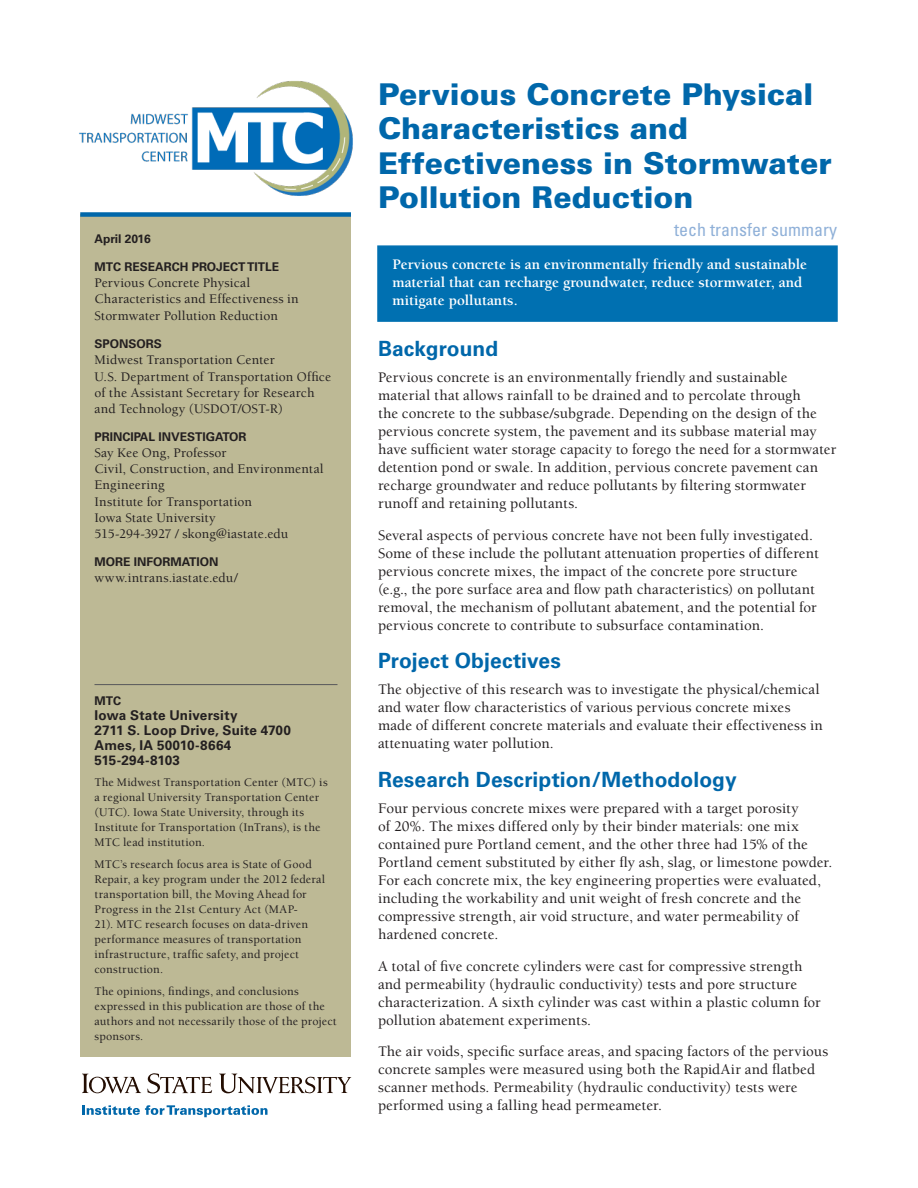
<style>
.page{position:relative;width:918px;height:1188px;background:#fff}
.page>*{position:absolute;margin:0;border:0;box-sizing:border-box;transform-origin:0 0}
.Headline{font:900 30px/34.5px "Univers";color:#0067aa}
.Heading_2{font:700 21px "Univers";letter-spacing:.005em;color:#0067aa}
.t1{font:condensed 18px "Univers";color:#8fb0d8}
.body{font:500 15px/18px "Berkeley Std";letter-spacing:.005em;color:#231f20}
.t2{font:700 15px/18px "Berkeley";color:#fff}
.info{font:500 13.5px/16.2px "Berkeley Std";letter-spacing:.01em;color:#231f20}
.address{font:700 13.5px "Univers";letter-spacing:.015em;color:#231f20}
.address-2{font:700 13.5px "Univers";letter-spacing:-.01em;color:#231f20}
.info-2{font:500 12px/15px "Berkeley Std";letter-spacing:.015em;color:#231f20}
.label{font:700 12px "Univers";color:#231f20}
.date{font:700 12px "Univers";color:#231f20}
</style>
<div class="page">
<div style="left:80px;top:214px;width:271px;height:843px;background:#bdb995"></div>
<img style="left:79px;top:81px;width:274px;height:115px">
<svg style="left:82px;top:1074px;width:59px;height:19px"></svg>
<svg style="left:147px;top:1073px;width:65px;height:21px"></svg>
<svg style="left:219px;top:1074px;width:132px;height:20px"></svg>
<svg style="left:82px;top:1105px;width:186px;height:12px"></svg>
<div style="left:377px;top:245px;width:461px;height:77px;background:#0070b1;border:2px solid #0070b1"></div>
<hr style="left:94px;top:684px;width:244px;height:1px;background:#57585a">
<svg style="left:80px;top:212px;width:271px;height:5px"></svg>
<p class="date" style="left:94px;top:232px;width:58px">April 2016</p>
<p class="label" style="left:94px;top:260px;width:186px">MTC RESEARCH PROJECT TITLE</p>
<p class="info" style="left:94px;top:275px;width:206px">Pervious Concrete Physical<br>Characteristics and Effectiveness in<br>Stormwater Pollution Reduction</p>
<p class="label" style="left:94px;top:337px;width:69px">SPONSORS</p>
<p class="info" style="left:94px;top:352px;width:182px">Midwest Transportation Center</p>
<p class="info" style="left:94px;top:368px;width:238px">U.S. Department of Transportation Office of the Assistant Secretary for Research and Technology (USDOT/OST-R)</p>
<p class="label" style="left:94px;top:430px;width:154px">PRINCIPAL INVESTIGATOR</p>
<p class="info" style="left:94px;top:445px;width:134px">Say Kee Ong, Professor</p>
<p class="info" style="left:94px;top:461px;width:231px">Civil, Construction, and Environmental<br>Engineering</p>
<p class="info" style="left:94px;top:494px;width:159px">Institute for Transportation</p>
<p class="info" style="left:94px;top:510px;width:123px">Iowa State University</p>
<p class="info" style="left:94px;top:526px;width:195px">515-294-3927 / skong@iastate.edu</p>
<p class="label" style="left:94px;top:555px;width:126px">MORE INFORMATION</p>
<p class="info" style="left:94px;top:570px;width:145px">www.intrans.iastate.edu/</p>
<p class="label" style="left:94px;top:693px;width:28px">MTC</p>
<p class="address" style="left:94px;top:707px;width:145px">Iowa State University</p>
<p class="address" style="left:94px;top:722px;width:198px">2711 S. Loop Drive, Suite 4700</p>
<p class="address" style="left:94px;top:737px;width:138px">Ames, IA 50010-8664</p>
<p class="address-2" style="left:94px;top:752px;width:87px">515-294-8103</p>
<p class="info-2" style="left:94px;top:775px;width:235px">The Midwest Transportation Center (MTC) is a regional University Transportation Center (UTC). Iowa State University, through its Institute for Transportation (InTrans), is the MTC lead institution.</p>
<p class="info-2" style="left:94px;top:857px;width:232px">MTC’s research focus area is State of Good Repair, a key program under the 2012 federal transportation bill, the Moving Ahead for Progress in the 21st Century Act (MAP-<br>21). MTC research focuses on data-driven performance measures of transportation infrastructure, traffic safety, and project construction.</p>
<p class="info-2" style="left:94px;top:984px;width:244px">The opinions, findings, and conclusions expressed in this publication are those of the authors and not necessarily those of the project sponsors.</p>
<p class="Headline" style="left:378px;top:77px;width:455px">Pervious Concrete Physical<br>Characteristics and<br>Effectiveness in Stormwater<br>Pollution Reduction</p>
<p class="t1" style="left:674px;top:218px;width:164px">tech transfer summary</p>
<p class="t2" style="left:392px;top:255px;width:416px">Pervious concrete is an environmentally friendly and sustainable material that can recharge groundwater, reduce stormwater, and mitigate pollutants.</p>
<p class="Heading_2" style="left:378px;top:336px;width:122px">Background</p>
<p class="body" style="left:378px;top:369px;width:460px">Pervious concrete is an environmentally friendly and sustainable material that allows rainfall to be drained and to percolate through<br>the concrete to the subbase/subgrade. Depending on the design of the pervious concrete system, the pavement and its subbase material may have sufficient water storage capacity to forego the need for a stormwater detention pond or swale. In addition, pervious concrete pavement can recharge groundwater and reduce pollutants by filtering stormwater runoff and retaining pollutants.</p>
<p class="body" style="left:378px;top:526px;width:442px">Several aspects of pervious concrete have not been fully investigated.<br>Some of these include the pollutant attenuation properties of different pervious concrete mixes, the impact of the concrete pore structure (e.g., the pore surface area and flow path characteristics) on pollutant removal, the mechanism of pollutant abatement, and the potential for pervious concrete to contribute to subsurface contamination.</p>
<p class="Heading_2" style="left:378px;top:649px;width:184px">Project Objectives</p>
<p class="body" style="left:378px;top:681px;width:446px">The objective of this research was to investigate the physical/chemical and water flow characteristics of various pervious concrete mixes made of different concrete materials and evaluate their effectiveness in attenuating water pollution.</p>
<p class="Heading_2" style="left:378px;top:767px;width:360px">Research Description/Methodology</p>
<p class="body" style="left:378px;top:800px;width:456px">Four pervious concrete mixes were prepared with a target porosity<br>of 20%. The mixes differed only by their binder materials: one mix contained pure Portland cement, and the other three had 15% of the Portland cement substituted by either fly ash, slag, or limestone powder.<br>For each concrete mix, the key engineering properties were evaluated, including the workability and unit weight of fresh concrete and the compressive strength, air void structure, and water permeability of hardened concrete.</p>
<p class="body" style="left:378px;top:957px;width:444px">A total of five concrete cylinders were cast for compressive strength and permeability (hydraulic conductivity) tests and pore structure characterization. A sixth cylinder was cast within a plastic column for pollution abatement experiments.</p>
<p class="body" style="left:378px;top:1043px;width:452px">The air voids, specific surface areas, and spacing factors of the pervious concrete samples were measured using both the RapidAir and flatbed scanner methods. Permeability (hydraulic conductivity) tests were performed using a falling head permeameter.</p>
</div>
